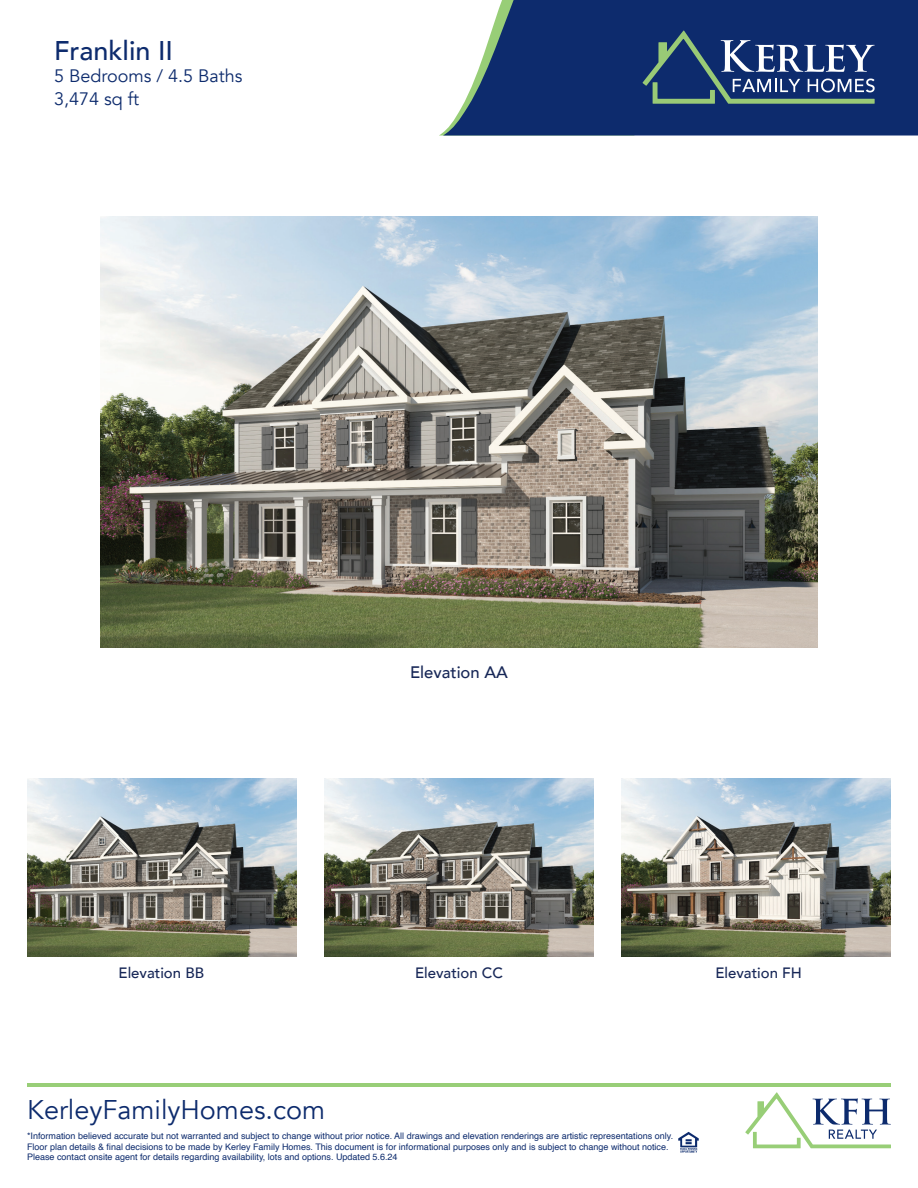
<style>
.page{position:relative;width:918px;height:1188px;background:#fff}
.page>*{position:absolute;margin:0;border:0;box-sizing:border-box;transform-origin:0 0}
.t1{font:27px "Avenir";color:#0d2b6d}
.t2{font:500 27px "Avenir";color:#0d2b6d}
.t3{font:18px/22.5px "Avenir";color:#0d2b6d}
.t4{font:500 16.65px "Avenir";color:#172757}
.t5{font:500 15px "Avenir";color:#172757}
.t6{font:9px/10.5px "Helvetica";color:#0d2b6d}
</style>
<div class="page">
<svg style="left:443px;top:0;width:475px;height:136px;background:#28447b"></svg>
<svg style="left:678px;top:1132px;width:21px;height:21px"></svg>
<hr style="left:27px;top:1083px;width:864px;height:4px;background:#98ce77">
<svg style="left:745px;top:1092px;width:146px;height:56px"></svg>
<svg style="left:643px;top:30px;width:232px;height:74px;background:#38557e"></svg>
<img style="left:101px;top:216px;width:716px;height:432px">
<img style="left:27px;top:778px;width:270px;height:178px">
<img style="left:324px;top:778px;width:270px;height:178px">
<img style="left:621px;top:778px;width:270px;height:178px">
<h1 class="t2" style="left:54px;top:27px;width:121px">Franklin II</h1>
<h2 class="t3" style="left:54px;top:65px;width:190px">5 Bedrooms / 4.5 Baths<br>3,474 sq ft</h2>
<h3 class="t5" style="left:119px;top:959px;width:87px">Elevation BB</h3>
<h3 class="t4" style="left:410px;top:658px;width:99px">Elevation AA</h3>
<h3 class="t5" style="left:415px;top:959px;width:89px">Elevation CC</h3>
<h3 class="t5" style="left:715px;top:959px;width:88px">Elevation FH</h3>
<h1 class="t1" style="left:27px;top:1094px;width:300px">KerleyFamilyHomes.com</h1>
<p class="t6" style="left:27px;top:1131px;width:648px">*Information believed accurate but not warranted and subject to change without prior notice. All drawings and elevation renderings are artistic representations only.<br>Floor plan details &amp; final decisions to be made by Kerley Family Homes. This document is for informational purposes only and is subject to change without notice.<br>Please contact onsite agent for details regarding availability, lots and options. Updated 5.6.24</p>
</div>
